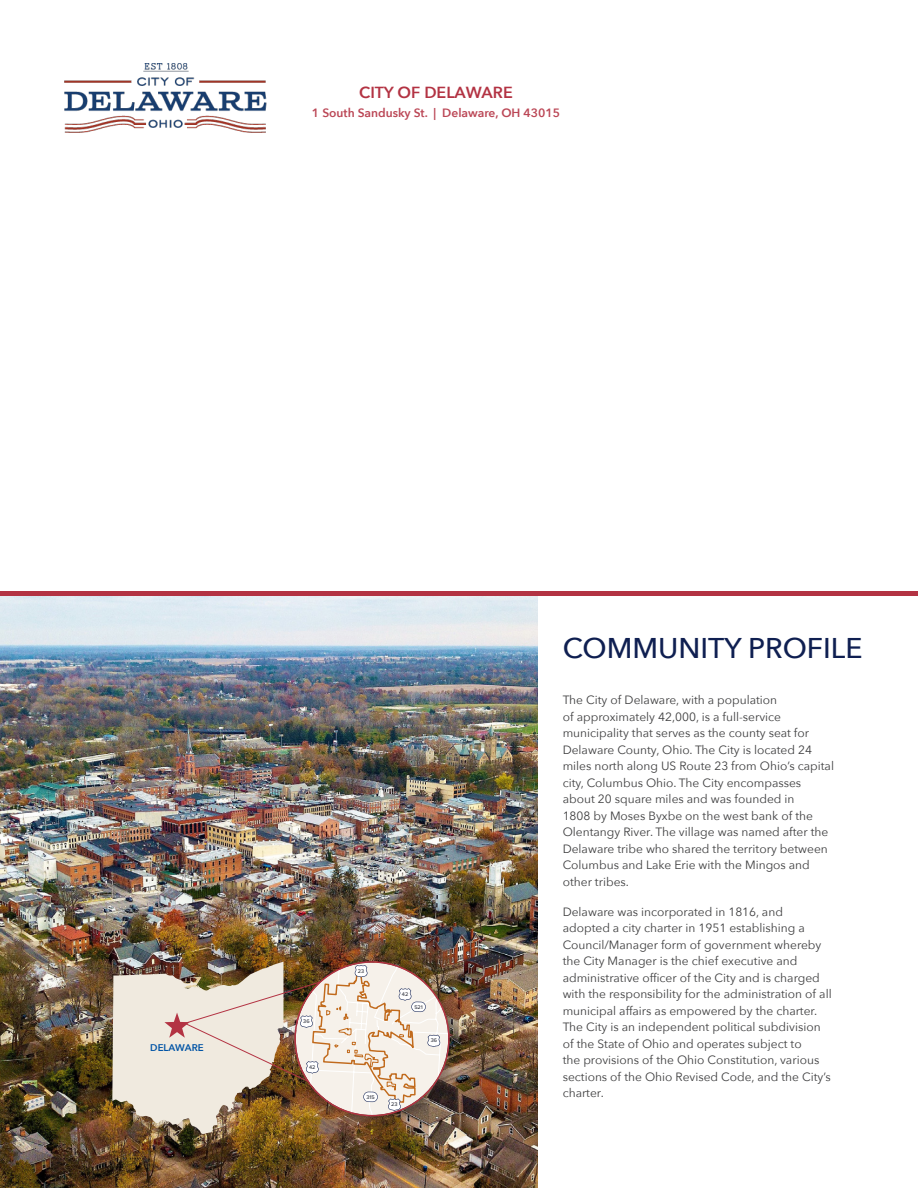
<style>
.page{position:relative;width:918px;height:1188px;background:#fff}
.page>*{position:absolute;margin:0;border:0;box-sizing:border-box;transform-origin:0 0}
.Headline_Level_1{font:500 28.5px "Avenir Next";color:#0f1f51}
.Subhead{font:600 16.05px "Avenir Next";color:#b33343}
.Body_Copy-3{font:12px/16.5px "Avenir Next";color:#3e3e3f}
.Body_Copy_Lead_in{font:600 12px "Avenir Next";color:#bb4756}
.Subhead-2{font:600 9.75px "Avenir Next";color:#0154a6}
.t1{font:500 5.4px "Proxima Nova";color:#343640}
</style>
<div class="page">
<img style="left:0;top:596px;width:538px;height:592px">
<hr style="left:0;top:592px;width:918px;height:4px;background:#b33343">
<img style="left:64px;top:63px;width:203px;height:70px">
<div style="left:291px;top:958px;width:172px;height:171px;background:#231f20;opacity:.35"></div>
<img style="left:112px;top:961px;width:338px;height:173px">
<p class="Subhead" style="left:359px;top:79px;width:155px">CITY OF DELAWARE</p>
<p class="Body_Copy_Lead_in" style="left:312px;top:103px;width:250px">1 South Sandusky St. | Delaware, OH 43015</p>
<p class="Subhead-2" style="left:150px;top:1039px;width:55px">DELAWARE</p>
<p class="t1" style="left:303px;top:1017px;width:8px">36</p>
<p class="t1" style="left:309px;top:1063px;width:8px">42</p>
<p class="t1" style="left:358px;top:967px;width:8px">23</p>
<p class="t1" style="left:402px;top:990px;width:8px">42</p>
<p class="t1" style="left:414px;top:1003px;width:10px">521</p>
<p class="t1" style="left:431px;top:1036px;width:8px">36</p>
<p class="t1" style="left:366px;top:1093px;width:10px">315</p>
<p class="t1" style="left:391px;top:1100px;width:8px">23</p>
<p class="Headline_Level_1" style="left:563px;top:624px;width:301px">COMMUNITY PROFILE</p>
<p class="Body_Copy-3" style="left:563px;top:691px;width:273px">The City of Delaware, with a population<br>of approximately 42,000, is a full-service municipality that serves as the county seat for Delaware County, Ohio. The City is located 24 miles north along US Route 23 from Ohio’s capital city, Columbus Ohio. The City encompasses about 20 square miles and was founded in<br>1808 by Moses Byxbe on the west bank of the Olentangy River. The village was named after the Delaware tribe who shared the territory between Columbus and Lake Erie with the Mingos and other tribes.</p>
<p class="Body_Copy-3" style="left:563px;top:903px;width:271px">Delaware was incorporated in 1816, and adopted a city charter in 1951 establishing a Council/Manager form of government whereby the City Manager is the chief executive and administrative officer of the City and is charged with the responsibility for the administration of all municipal affairs as empowered by the charter.<br>The City is an independent political subdivision of the State of Ohio and operates subject to<br>the provisions of the Ohio Constitution, various sections of the Ohio Revised Code, and the City’s charter.</p>
</div>
